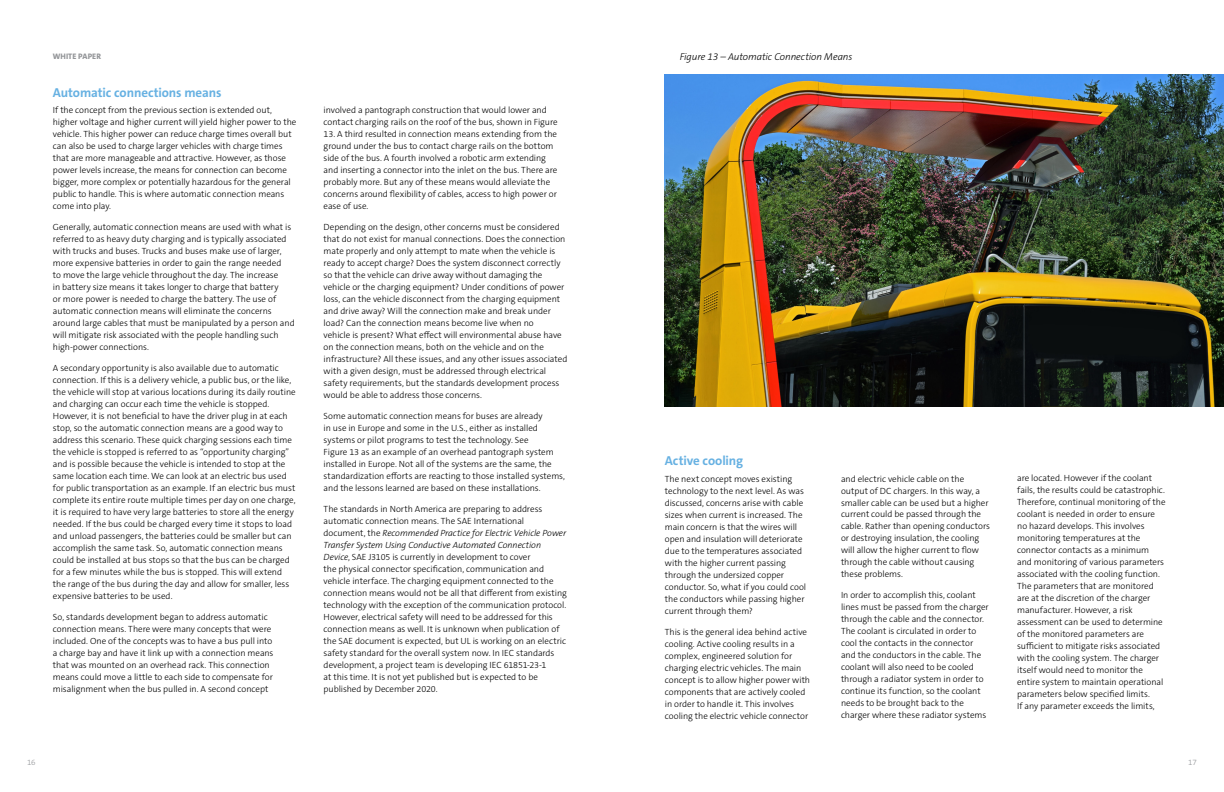
<style>
.page{position:relative;width:1224px;height:792px;background:#fff}
.page>*{position:absolute;margin:0;border:0;box-sizing:border-box;transform-origin:0 0}
.t1{font:700 13px "The Sans C5";letter-spacing:-.01em;color:#67b1e2}
.t2{font:italic 300 10px "The Sans C5";letter-spacing:-.005em;color:#000}
.t3{font:300 9px/12px "The Sans C5";letter-spacing:-.005em;color:#000}
.t4{font:800 8px "The Sans C5";letter-spacing:.01em;color:#939598}
.t5{font:300 8px "The Sans C5";color:#939598}
.s1{font-style:italic}
</style>
<div class="page">
<img style="left:665px;top:74px;width:559px;height:332px">
<p class="t4" style="left:53px;top:51px;width:50px">WHITE PAPER</p>
<h1 class="t1" style="left:53px;top:84px;width:170px">Automatic connections means</h1>
<p class="t3" style="left:53px;top:104px;width:245px">If the concept from the previous section is extended out, higher voltage and higher current will yield higher power to the vehicle. This higher power can reduce charge times overall but can also be used to charge larger vehicles with charge times that are more manageable and attractive. However, as those power levels increase, the means for connection can become bigger, more complex or potentially hazardous for the general public to handle. This is where automatic connection means come into play.</p>
<p class="t3" style="left:53px;top:221px;width:243px">Generally, automatic connection means are used with what is referred to as heavy duty charging and is typically associated with trucks and buses. Trucks and buses make use of larger, more expensive batteries in order to gain the range needed<br>to move the large vehicle throughout the day. The increase<br>in battery size means it takes longer to charge that battery<br>or more power is needed to charge the battery. The use of automatic connection means will eliminate the concerns around large cables that must be manipulated by a person and will mitigate risk associated with the people handling such high-power connections.</p>
<p class="t3" style="left:53px;top:362px;width:244px">A secondary opportunity is also available due to automatic connection. If this is a delivery vehicle, a public bus, or the like, the vehicle will stop at various locations during its daily routine and charging can occur each time the vehicle is stopped.<br>However, it is not beneficial to have the driver plug in at each stop, so the automatic connection means are a good way to address this scenario. These quick charging sessions each time the vehicle is stopped is referred to as “opportunity charging” and is possible because the vehicle is intended to stop at the same location each time. We can look at an electric bus used for public transportation as an example. If an electric bus must complete its entire route multiple times per day on one charge, it is required to have very large batteries to store all the energy needed. If the bus could be charged every time it stops to load and unload passengers, the batteries could be smaller but can accomplish the same task. So, automatic connection means could be installed at bus stops so that the bus can be charged for a few minutes while the bus is stopped. This will extend the range of the bus during the day and allow for smaller, less expensive batteries to be used.</p>
<p class="t3" style="left:53px;top:611px;width:222px">So, standards development began to address automatic connection means. There were many concepts that were included. One of the concepts was to have a bus pull into a charge bay and have it link up with a connection means that was mounted on an overhead rack. This connection means could move a little to each side to compensate for misalignment when the bus pulled in. A second concept</p>
<p class="t5" style="left:27px;top:757px;width:10px">16</p>
<p class="t3" style="left:324px;top:104px;width:236px">involved a pantograph construction that would lower and contact charging rails on the roof of the bus, shown in Figure</p>
<p class="t3" style="left:324px;top:128px;width:235px">13. A third resulted in connection means extending from the ground under the bus to contact charge rails on the bottom side of the bus. A fourth involved a robotic arm extending and inserting a connector into the inlet on the bus. There are probably more. But any of these means would alleviate the concerns around flexibility of cables, access to high power or ease of use.</p>
<p class="t3" style="left:324px;top:221px;width:245px">Depending on the design, other concerns must be considered that do not exist for manual connections. Does the connection mate properly and only attempt to mate when the vehicle is ready to accept charge? Does the system disconnect correctly so that the vehicle can drive away without damaging the vehicle or the charging equipment? Under conditions of power loss, can the vehicle disconnect from the charging equipment and drive away? Will the connection make and break under load? Can the connection means become live when no<br>vehicle is present? What effect will environmental abuse have on the connection means, both on the vehicle and on the infrastructure? All these issues, and any other issues associated with a given design, must be addressed through electrical safety requirements, but the standards development process would be able to address those concerns.</p>
<p class="t3" style="left:324px;top:410px;width:243px">Some automatic connection means for buses are already<br>in use in Europe and some in the U.S., either as installed systems or pilot programs to test the technology. See<br>Figure 13 as an example of an overhead pantograph system installed in Europe. Not all of the systems are the same, the standardization efforts are reacting to those installed systems, and the lessons learned are based on these installations.</p>
<p class="t3" style="left:324px;top:503px;width:245px">The standards in North America are preparing to address automatic connection means. The SAE International document, the <span class="s1">Recommended Practice for Electric Vehicle Power Transfer System Using Conductive Automated Connection Device</span>, SAE J3105 is currently in development to cover<br>the physical connector specification, communication and vehicle interface. The charging equipment connected to the connection means would not be all that different from existing technology with the exception of the communication protocol.<br>However, electrical safety will need to be addressed for this connection means as well. It is unknown when publication of the SAE document is expected, but UL is working on an electric safety standard for the overall system now. In IEC standards development, a project team is developing IEC 61851-23-1<br>at this time. It is not yet published but is expected to be published by December 2020.</p>
<p class="t2" style="left:680px;top:51px;width:174px">Figure 13 – Automatic Connection Means</p>
<h1 class="t1" style="left:665px;top:452px;width:80px">Active cooling</h1>
<p class="t3" style="left:665px;top:473px;width:143px">The next concept moves existing technology to the next level. As was discussed, concerns arise with cable sizes when current is increased. The main concern is that the wires will open and insulation will deteriorate due to the temperatures associated with the higher current passing through the undersized copper conductor. So, what if you could cool the conductors while passing higher current through them?</p>
<p class="t3" style="left:665px;top:626px;width:147px">This is the general idea behind active cooling. Active cooling results in a complex, engineered solution for charging electric vehicles. The main concept is to allow higher power with components that are actively cooled in order to handle it. This involves cooling the electric vehicle connector</p>
<p class="t3" style="left:841px;top:473px;width:151px">and electric vehicle cable on the output of DC chargers. In this way, a smaller cable can be used but a higher current could be passed through the cable. Rather than opening conductors or destroying insulation, the cooling will allow the higher current to flow through the cable without causing these problems.</p>
<p class="t3" style="left:841px;top:590px;width:149px">In order to accomplish this, coolant lines must be passed from the charger through the cable and the connector.<br>The coolant is circulated in order to cool the contacts in the connector and the conductors in the cable. The coolant will also need to be cooled through a radiator system in order to continue its function, so the coolant needs to be brought back to the charger where these radiator systems</p>
<p class="t3" style="left:1017px;top:472px;width:150px">are located. However if the coolant fails, the results could be catastrophic.<br>Therefore, continual monitoring of the coolant is needed in order to ensure no hazard develops. This involves monitoring temperatures at the connector contacts as a minimum and monitoring of various parameters associated with the cooling function.<br>The parameters that are monitored are at the discretion of the charger manufacturer. However, a risk assessment can be used to determine of the monitored parameters are sufficient to mitigate risks associated with the cooling system. The charger itself would need to monitor the entire system to maintain operational parameters below specified limits.<br>If any parameter exceeds the limits,</p>
<p class="t5" style="left:1188px;top:757px;width:10px">17</p>
</div>
